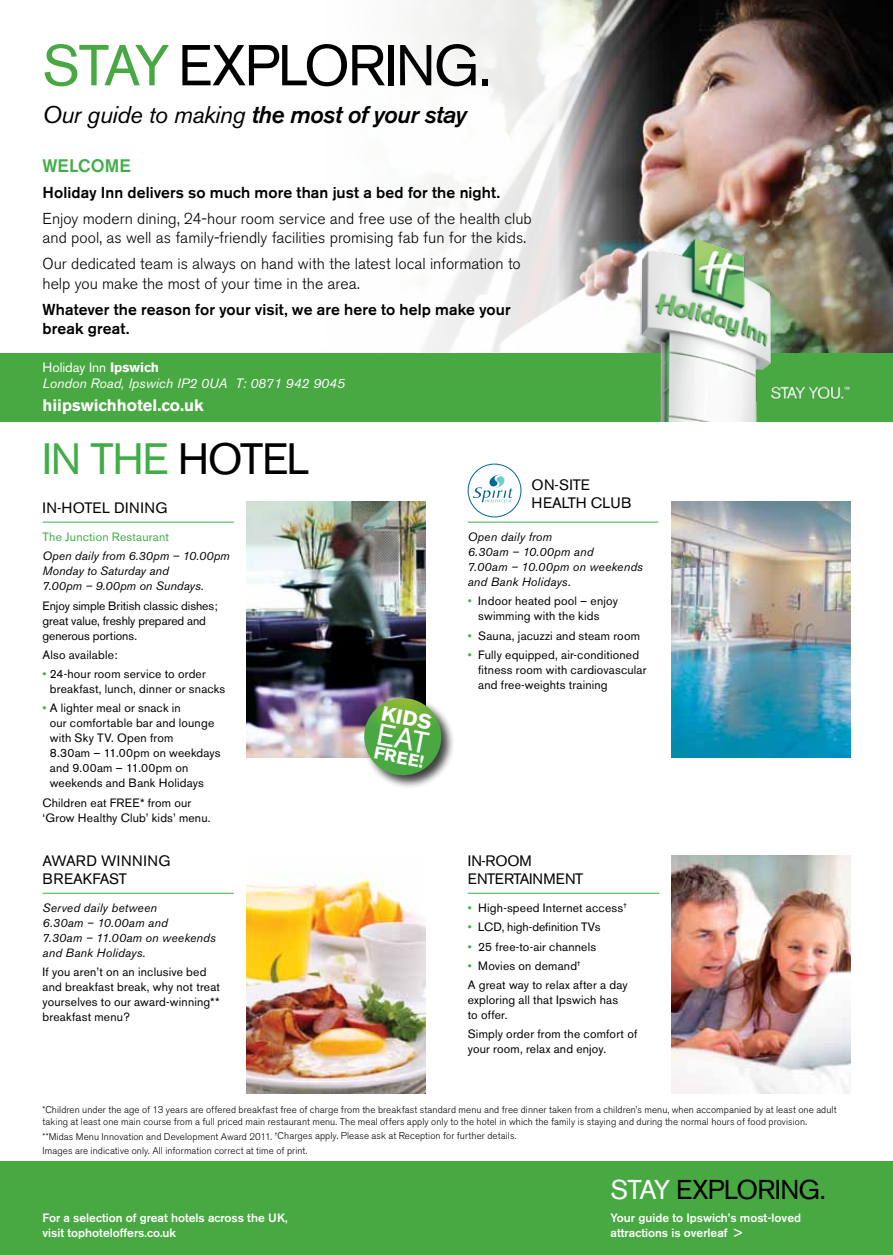
<style>
.page{position:relative;width:893px;height:1255px;background:#fff}
.page>*{position:absolute;margin:0;border:0;box-sizing:border-box;transform-origin:0 0}
.t1{font:57px "Akzidenz Grotesk BE";letter-spacing:-.035em;color:#000}
.t2{font:43.5px "Akzidenz Grotesk BE";letter-spacing:-.03em;color:#41ad49}
.t3{font:27px "Akzidenz Grotesk BE";letter-spacing:-.03em;color:#000}
.t4{font:italic 500 24px "Akzidenz Grotesk BE";letter-spacing:-.02em;color:#000}
.t5{font:700 20.4px "Akzidenz Grotesk BE";color:#fff}
.t6{font:500 18px "Akzidenz Grotesk BE";letter-spacing:.005em;color:#41ad49}
.t7{font:700 17.25px "Akzidenz Grotesk BE";color:#fff}
.t8{font:700 16.5px "Akzidenz Grotesk BE";color:#fff}
.t9{font:300 15.75px/19.5px "Akzidenz Grotesk BE";color:#000}
.t10{font:500 15.75px/19.5px "Akzidenz Grotesk BE";letter-spacing:.005em;color:#000}
.t11{font:15px/18px "Akzidenz Grotesk BE";letter-spacing:.01em;color:#000}
.t12{font:15px/18px "Akzidenz Grotesk BE";letter-spacing:-.01em;color:#000}
.t13{font:15px "Akzidenz Grotesk BE";letter-spacing:.03em;color:#000}
.t14{font:italic 13.5px/16.5px "Akzidenz Grotesk BE";color:#fff}
.t15{font:12px/15px "Akzidenz Grotesk BE";letter-spacing:.015em;color:#000}
.t16{font:italic 12px/15px "Akzidenz Grotesk BE";letter-spacing:.015em;color:#000}
.t17{font:500 12px/15px "Akzidenz Grotesk BE";color:#fff}
.t18{font:12px/15px "Akzidenz Grotesk BE";letter-spacing:-.005em;color:#000}
.t19{font:12px "Akzidenz Grotesk BE";letter-spacing:.015em;color:#41ad49}
.t20{font:300 9.75px/12px "Akzidenz Grotesk BE";letter-spacing:.01em;color:#000}
.s1{color:#48a842}
.s2{font-weight:400}
.s3{font-style:normal}
.s4{font-weight:700;font-style:normal}
.s5{color:#000}
.s6{color:#41ad49}
.s7{color:#fff}
</style>
<div class="page">
<img style="left:247px;top:502px;width:178px;height:255px">
<img style="left:672px;top:502px;width:178px;height:255px">
<hr style="left:43px;top:521px;width:191px;height:1px;background:#41ad49">
<hr style="left:468px;top:521px;width:190px;height:1px;background:#41ad49">
<img style="left:672px;top:855px;width:178px;height:238px">
<hr style="left:468px;top:892px;width:191px;height:1px;background:#41ad49">
<hr style="left:43px;top:892px;width:191px;height:1px;background:#41ad49">
<img style="left:685px;top:0;width:208px;height:353px">
<svg style="left:414px;top:0;width:271px;height:353px"></svg>
<div style="left:0;top:353px;width:893px;height:68px;background:#48a842"></div>
<div style="left:0;top:1161px;width:893px;height:93px;background:#48a842"></div>
<div style="left:362px;top:695px;width:93px;height:94px;background:#000;opacity:.75"></div>
<img style="left:247px;top:873px;width:178px;height:220px">
<img style="left:630px;top:224px;width:229px;height:197px">
<div style="left:468px;top:464px;width:53px;height:53px;border:1px solid #006892;border-radius:50%"></div>
<svg style="left:473px;top:474px;width:40px;height:28px"></svg>
<svg style="left:359px;top:698px;width:88px;height:82px;background:#73a765"></svg>
<h1 class="t1" style="left:43px;top:31px;width:270px"><span class="s1">STAY</span> exploring</h1>
<h1 class="t1" style="left:478px;top:31px;width:14px">.</h1>
<h3 class="t4" style="left:43px;top:101px;width:426px"><span class="s2">Our guide to making</span> the most of your stay</h3>
<h3 class="t6" style="left:43px;top:155px;width:90px">WELCOME</h3>
<h3 class="t10" style="left:43px;top:182px;width:459px">Holiday Inn delivers so much more than just a bed for the night.</h3>
<h3 class="t9" style="left:43px;top:209px;width:491px">Enjoy modern dining, 24-hour room service and free use of the health club and pool, as well as family-friendly facilities promising fab fun for the kids.</h3>
<h3 class="t9" style="left:43px;top:254px;width:480px">Our dedicated team is always on hand with the latest local information to help you make the most of your time in the area.</h3>
<h3 class="t10" style="left:43px;top:299px;width:470px">Whatever the reason for your visit, we are here to help make your break great.</h3>
<p class="t14" style="left:43px;top:359px;width:304px"><span class="s3">Holiday Inn</span> <span class="s4">Ipswich<br></span>London Road, Ipswich IP2 0UA T: 0871 942 9045</p>
<h3 class="t8" style="left:43px;top:395px;width:163px">hiipswichhotel.co.uk</h3>
<h2 class="t2" style="left:42px;top:433px;width:269px">IN THE <span class="s5">HOTEL</span></h2>
<p class="t13" style="left:43px;top:499px;width:127px">IN-HOTEL DINING</p>
<p class="t19" style="left:43px;top:529px;width:128px">The Junction Restaurant</p>
<p class="t16" style="left:43px;top:548px;width:189px">Open daily from 6.30pm – 10.00pm<br>Monday to Saturday and<br>7.00pm – 9.00pm on Sundays.</p>
<p class="t18" style="left:43px;top:598px;width:177px">Enjoy simple British classic dishes; great value, freshly prepared and generous portions.</p>
<p class="t15" style="left:43px;top:647px;width:77px">Also available:</p>
<p class="t15" style="left:50px;top:666px;width:177px;text-indent:-7px"><span class="s6">•</span> 24-hour room service to order breakfast, lunch, dinner or snacks</p>
<p class="t15" style="left:50px;top:700px;width:172px;text-indent:-7px"><span class="s6">•</span> A lighter meal or snack in<br>our comfortable bar and lounge with Sky TV. Open from<br>8.30am – 11.00pm on weekdays and 9.00am – 11.00pm on weekends and Bank Holidays</p>
<p class="t15" style="left:43px;top:795px;width:170px">Children eat FREE* from our ‘Grow Healthy Club’ kids’ menu.</p>
<p class="t11" style="left:43px;top:852px;width:130px">AWARD WINNING<br>BREAKFAST</p>
<p class="t16" style="left:43px;top:900px;width:175px">Served daily between<br>6.30am – 10.00am and<br>7.30am – 11.00am on weekends and Bank Holidays.</p>
<p class="t15" style="left:43px;top:964px;width:179px">If you aren’t on an inclusive bed and breakfast break, why not treat yourselves to our award-winning** breakfast menu?</p>
<h3 class="t5" style="left:384px;top:701px;width:52px;rotate:11deg">KIDS</h3>
<h3 class="t7" style="left:376px;top:742px;width:52px;rotate:11deg">FREE!</h3>
<p class="t11" style="left:531px;top:475px;width:102px">ON-SITE<br>HEALTH CLUB</p>
<p class="t16" style="left:468px;top:529px;width:177px">Open daily from<br>6.30am – 10.00pm and<br>7.00am – 10.00pm on weekends and Bank Holidays.</p>
<p class="t15" style="left:478px;top:593px;width:141px;text-indent:-10px"><span class="s6">•</span> Indoor heated pool – enjoy swimming with the kids</p>
<p class="t15" style="left:468px;top:628px;width:174px"><span class="s6">•</span> Sauna, jacuzzi and steam room</p>
<p class="t15" style="left:478px;top:647px;width:170px;text-indent:-10px"><span class="s6">•</span> Fully equipped, air-conditioned fitness room with cardiovascular and free-weights training</p>
<p class="t12" style="left:468px;top:852px;width:117px">IN-ROOM<br>ENTERTAINMENT</p>
<p class="t15" style="left:468px;top:900px;width:160px"><span class="s6">•</span> High-speed Internet access<sup>†</sup></p>
<p class="t18" style="left:468px;top:919px;width:134px"><span class="s6">•</span> LCD, high-definition TVs</p>
<p class="t15" style="left:468px;top:938px;width:130px"><span class="s6">•</span> 25 free-to-air channels</p>
<p class="t15" style="left:468px;top:956px;width:161px;line-height:19.2px"><span class="s6">•</span> Movies on demand<sup>†<br></sup>A great way to relax after a day</p>
<p class="t15" style="left:468px;top:992px;width:152px">exploring all that Ipswich has to offer.</p>
<p class="t15" style="left:468px;top:1026px;width:171px">Simply order from the comfort of your room, relax and enjoy.</p>
<p class="t20" style="left:43px;top:1104px;width:796px">*Children under the age of 13 years are offered breakfast free of charge from the breakfast standard menu and free dinner taken from a children’s menu, when accompanied by at least one adult taking at least one main course from a full priced main restaurant menu. The meal offers apply only to the hotel in which the family is staying and during the normal hours of food provision.</p>
<p class="t20" style="left:43px;top:1129px;width:475px;line-height:14.1px">**Midas Menu Innovation and Development Award 2011. <sup>†</sup>Charges apply. Please ask at Reception for further details.<br>Images are indicative only. All information correct at time of print.</p>
<p class="t17" style="left:43px;top:1210px;width:247px">For a selection of great hotels across the UK, visit tophoteloffers.co.uk</p>
<h3 class="t3" style="left:611px;top:1173px;width:217px"><span class="s7">STAY</span> EXPLORING.</h3>
<p class="t17" style="left:611px;top:1210px;width:192px">Your guide to Ipswich’s most-loved attractions is overleaf &gt;</p>
</div>
